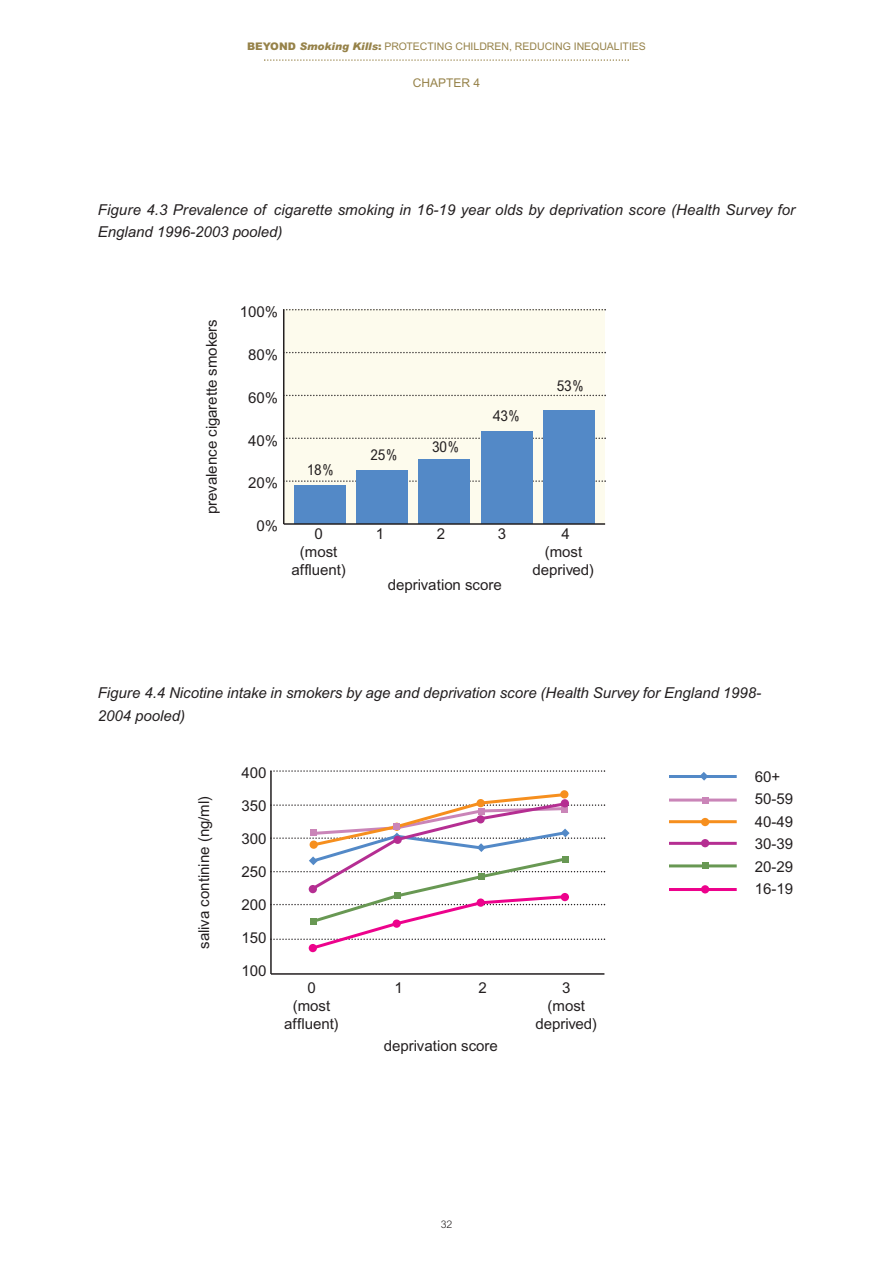
<style>
.page{position:relative;width:893px;height:1263px;background:#fff}
.page>*{position:absolute;margin:0;border:0;box-sizing:border-box;transform-origin:0 0}
.t1{font:15px/22.5px "Arial";color:#231f20}
.t2{font:italic 15px/22.5px "Arial";color:#231f20}
.t3{font:condensed 15px "Arial";color:#231f20}
.t4{font:12px "Arial";color:#968249}
.t5{font:10.5px "Arial";color:#968249}
.t6{font:300 10.5px "Arial";color:#231f20}
.s1{font-weight:900}
.s2{font-weight:900;font-style:italic}
</style>
<div class="page">
<svg style="left:264px;top:59px;width:365px;height:2px"></svg>
<svg style="left:270px;top:770px;width:335px;height:2px"></svg>
<hr style="left:270px;top:771px;width:2px;height:203px;background:#231f20">
<hr style="left:271px;top:973px;width:333px;height:2px;background:#231f20">
<svg style="left:270px;top:791px;width:335px;height:161px"></svg>
<div style="left:309px;top:885px;width:8px;height:8px;background:#b52e92;border-radius:50%"></div>
<div style="left:309px;top:944px;width:8px;height:8px;background:#ed028c;border-radius:50%"></div>
<div style="left:310px;top:840px;width:8px;height:9px;background:#f68f1e;border-radius:50%"></div>
<div style="left:560px;top:790px;width:8px;height:8px;background:#f68f1e;border-radius:50%"></div>
<div style="left:477px;top:799px;width:8px;height:8px;background:#f68f1e;border-radius:50%"></div>
<div style="left:561px;top:893px;width:8px;height:8px;background:#ed028c;border-radius:50%"></div>
<div style="left:477px;top:898px;width:8px;height:9px;background:#ed028c;border-radius:50%"></div>
<div style="left:393px;top:919px;width:8px;height:9px;background:#ed028c;border-radius:50%"></div>
<div style="left:561px;top:799px;width:8px;height:8px;background:#b52e92;border-radius:50%"></div>
<div style="left:476px;top:815px;width:9px;height:8px;background:#b52e92;border-radius:50%"></div>
<div style="left:393px;top:836px;width:9px;height:8px;background:#b52e92;border-radius:50%"></div>
<div style="left:284px;top:310px;width:321px;height:214px;background:#fdfbed"></div>
<svg style="left:283px;top:309px;width:323px;height:1px"></svg>
<svg style="left:284px;top:352px;width:322px;height:1px"></svg>
<svg style="left:284px;top:395px;width:322px;height:1px"></svg>
<svg style="left:284px;top:437px;width:322px;height:2px"></svg>
<svg style="left:284px;top:480px;width:322px;height:2px"></svg>
<div style="left:294px;top:485px;width:52px;height:39px;background:#5389c7"></div>
<div style="left:357px;top:470px;width:51px;height:54px;background:#5389c7"></div>
<div style="left:419px;top:460px;width:51px;height:64px;background:#5389c7"></div>
<div style="left:481px;top:432px;width:51px;height:92px;background:#5389c7"></div>
<div style="left:543px;top:410px;width:51px;height:114px;background:#5389c7"></div>
<hr style="left:283px;top:310px;width:1px;height:214px;background:#231f20">
<hr style="left:284px;top:523px;width:321px;height:2px;background:#231f20">
<hr style="left:669px;top:775px;width:68px;height:3px;background:#5389c7">
<hr style="left:669px;top:888px;width:68px;height:3px;background:#ed028c">
<hr style="left:669px;top:864px;width:68px;height:3px;background:#689853">
<hr style="left:669px;top:842px;width:68px;height:3px;background:#b52e92">
<hr style="left:669px;top:820px;width:68px;height:3px;background:#f68f1e">
<hr style="left:669px;top:798px;width:68px;height:3px;background:#ca85b8">
<svg style="left:700px;top:772px;width:7px;height:9px"></svg>
<div style="left:701px;top:839px;width:8px;height:8px;background:#b52e92;border-radius:50%"></div>
<div style="left:701px;top:818px;width:8px;height:8px;background:#f68f1e;border-radius:50%"></div>
<div style="left:701px;top:885px;width:8px;height:8px;background:#ed028c;border-radius:50%"></div>
<svg style="left:702px;top:797px;width:6px;height:6px"></svg>
<svg style="left:702px;top:863px;width:6px;height:6px"></svg>
<p class="t5" style="left:247px;top:43px;width:400px"><span class="s1">BEYOND</span> <span class="s2">Smoking Kills</span><span class="s1">:</span> PROTECTING CHILDREN, REDUCING INEQUALITIES</p>
<p class="t4" style="left:413px;top:78px;width:69px">CHAPTER 4</p>
<p class="t2" style="left:98px;top:200px;width:699px">Figure 4.3 Prevalence of cigarette smoking in 16-19 year olds by deprivation score (Health Survey for<br>England 1996-2003 pooled)</p>
<p class="t1" style="left:202px;top:514px;width:196px;rotate:-90deg">prevalence cigarette smokers</p>
<p class="t1" style="left:240px;top:302px;width:40px">100%</p>
<p class="t1" style="left:248px;top:345px;width:31px">80%</p>
<p class="t1" style="left:248px;top:388px;width:31px">60%</p>
<p class="t1" style="left:248px;top:430px;width:31px">40%</p>
<p class="t1" style="left:248px;top:473px;width:31px">20%</p>
<p class="t1" style="left:256px;top:516px;width:23px">0%</p>
<p class="t3" style="left:307px;top:464px;width:29px">18%</p>
<p class="t3" style="left:370px;top:450px;width:29px">25%</p>
<p class="t3" style="left:432px;top:442px;width:29px">30%</p>
<p class="t3" style="left:493px;top:411px;width:29px">43%</p>
<p class="t3" style="left:557px;top:381px;width:29px">53%</p>
<p class="t1" style="left:315px;top:524px;width:10px">0</p>
<p class="t1" style="left:376px;top:524px;width:10px">1</p>
<p class="t1" style="left:437px;top:524px;width:10px">2</p>
<p class="t1" style="left:498px;top:524px;width:10px">3</p>
<p class="t1" style="left:561px;top:524px;width:10px">4</p>
<p class="t1" style="left:300px;top:542px;width:39px">(most</p>
<p class="t1" style="left:545px;top:542px;width:39px">(most</p>
<p class="t1" style="left:291px;top:560px;width:56px">affluent)</p>
<p class="t1" style="left:533px;top:560px;width:63px">deprived)</p>
<p class="t1" style="left:388px;top:574px;width:116px">deprivation score</p>
<p class="t2" style="left:98px;top:683px;width:665px">Figure 4.4 Nicotine intake in smokers by age and deprivation score (Health Survey for England 1998-<br>2004 pooled)</p>
<p class="t1" style="left:194px;top:949px;width:154px;rotate:-90deg">saliva continine (ng/ml)</p>
<p class="t1" style="left:242px;top:763px;width:26px">400</p>
<p class="t1" style="left:242px;top:796px;width:26px">350</p>
<p class="t1" style="left:242px;top:829px;width:26px">300</p>
<p class="t1" style="left:242px;top:862px;width:26px">250</p>
<p class="t1" style="left:242px;top:895px;width:26px">200</p>
<p class="t1" style="left:242px;top:928px;width:26px">150</p>
<p class="t1" style="left:242px;top:961px;width:26px">100</p>
<p class="t1" style="left:307px;top:977px;width:10px">0</p>
<p class="t1" style="left:395px;top:977px;width:10px">1</p>
<p class="t1" style="left:479px;top:977px;width:10px">2</p>
<p class="t1" style="left:562px;top:977px;width:10px">3</p>
<p class="t1" style="left:293px;top:995px;width:39px">(most</p>
<p class="t1" style="left:548px;top:995px;width:39px">(most</p>
<p class="t1" style="left:284px;top:1013px;width:56px">affluent)</p>
<p class="t1" style="left:535px;top:1013px;width:63px">deprived)</p>
<p class="t1" style="left:384px;top:1036px;width:116px">deprivation score</p>
<p class="t6" style="left:441px;top:1220px;width:13px">32</p>
<p class="t1" style="left:755px;top:766px;width:40px">60+<br>50-59<br>40-49<br>30-39<br>20-29<br>16-19</p>
</div>
